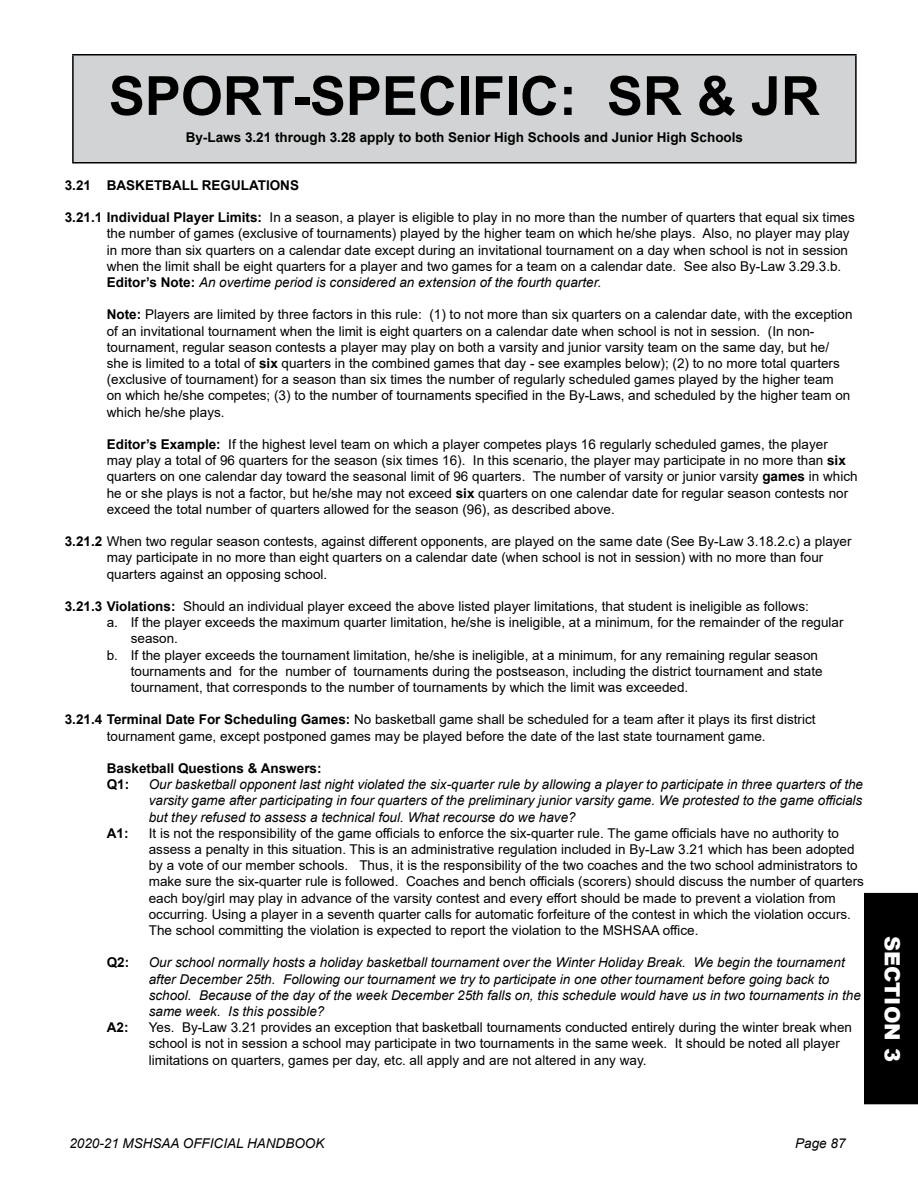
<style>
.page{position:relative;width:918px;height:1188px;background:#fff}
.page>*{position:absolute;margin:0;border:0;box-sizing:border-box;transform-origin:0 0}
.t1{font:700 54px "Arial";color:#000}
.t2{font:900 21px "Arial";color:#fff}
.t3{font:13.5px/16.2px "Arial";color:#000}
.t4{font:italic 13.5px/16.2px "Arial";color:#000;text-align:justify}
.t5{font:700 13.5px/16.2px "Arial";color:#000}
.s1{font-weight:700}
.s2{font-style:italic}
</style>
<div class="page">
<div style="left:864px;top:893px;width:54px;height:211px;background:#000"></div>
<div style="left:73px;top:55px;width:783px;height:108px;background:#d1d3d4"></div>
<hr style="left:72px;top:54px;width:785px;height:2px;background:#000">
<hr style="left:72px;top:56px;width:2px;height:106px;background:#000">
<hr style="left:855px;top:56px;width:2px;height:106px;background:#000">
<hr style="left:72px;top:162px;width:785px;height:2px;background:#000">
<h1 class="t1" style="left:109px;top:58px;width:713px">SPORT-SPECIFIC: SR &amp; JR</h1>
<p class="t5" style="left:186px;top:129px;width:559px">By-Laws 3.21 through 3.28 apply to both Senior High Schools and Junior High Schools</p>
<p class="t5" style="left:65px;top:177px;width:236px">3.21 BASKETBALL REGULATIONS</p>
<p class="t3" style="left:107px;top:209px;width:750px;text-indent:-42px"><span class="s1">3.21.1 Individual Player Limits:</span> In a season, a player is eligible to play in no more than the number of quarters that equal six times the number of games (exclusive of tournaments) played by the higher team on which he/she plays. Also, no player may play in more than six quarters on a calendar date except during an invitational tournament on a day when school is not in session when the limit shall be eight quarters for a player and two games for a team on a calendar date. See also By-Law 3.29.3.b.<br><span class="s1">Editor’s Note:</span> <span class="s2">An overtime period is considered an extension of the fourth quarter.</span></p>
<p class="t3" style="left:107px;top:307px;width:747px"><span class="s1">Note:</span> Players are limited by three factors in this rule: (1) to not more than six quarters on a calendar date, with the exception of an invitational tournament when the limit is eight quarters on a calendar date when school is not in session. (In non&shy;tournament, regular season contests a player may play on both a varsity and junior varsity team on the same day, but he/ she is limited to a total of <span class="s1">six</span> quarters in the combined games that day - see examples below); (2) to no more total quarters (exclusive of tournament) for a season than six times the number of regularly scheduled games played by the higher team<br>on which he/she competes; (3) to the number of tournaments specified in the By-Laws, and scheduled by the higher team on which he/she plays.</p>
<p class="t3" style="left:107px;top:436px;width:752px"><span class="s1">Editor’s Example:</span> If the highest level team on which a player competes plays 16 regularly scheduled games, the player<br>may play a total of 96 quarters for the season (six times 16). In this scenario, the player may participate in no more than <span class="s1">six </span>quarters on one calendar day toward the seasonal limit of 96 quarters. The number of varsity or junior varsity <span class="s1">games</span> in which he or she plays is not a factor, but he/she may not exceed <span class="s1">six</span> quarters on one calendar date for regular season contests nor exceed the total number of quarters allowed for the season (96), as described above.</p>
<p class="t3" style="left:107px;top:533px;width:746px;text-indent:-42px"><span class="s1">3.21.2</span> When two regular season contests, against different opponents, are played on the same date (See By-Law 3.18.2.c) a player may participate in no more than eight quarters on a calendar date (when school is not in session) with no more than four quarters against an opposing school.</p>
<p class="t3" style="left:65px;top:598px;width:746px"><span class="s1">3.21.3 Violations:</span> Should an individual player exceed the above listed player limitations, that student is ineligible as follows:</p>
<p class="t3" style="left:107px;top:614px;width:738px">a. If the player exceeds the maximum quarter limitation, he/she is ineligible, at a minimum, for the remainder of the regular</p>
<p class="t3" style="left:131px;top:631px;width:49px">season.</p>
<p class="t3" style="left:107px;top:647px;width:713px">b. If the player exceeds the tournament limitation, he/she is ineligible, at a minimum, for any remaining regular season</p>
<p class="t3" style="left:131px;top:663px;width:693px">tournaments and for the number of tournaments during the postseason, including the district tournament and state</p>
<p class="t3" style="left:131px;top:679px;width:559px">tournament, that corresponds to the number of tournaments by which the limit was exceeded.</p>
<p class="t3" style="left:65px;top:712px;width:752px;text-align:center"><span class="s1">3.21.4 Terminal Date For Scheduling Games:</span> No basketball game shall be scheduled for a team after it plays its first district tournament game, except postponed games may be played before the date of the last state tournament game.</p>
<p class="t5" style="left:107px;top:760px;width:216px">Basketball Questions &amp; Answers:<br>Q1:</p>
<p class="t4" style="left:149px;top:777px;width:716px">Our basketball opponent last night violated the six-quarter rule by allowing a player to participate in three quarters of the varsity game after participating in four quarters of the preliminary junior varsity game. We protested to the game officials but they refused to assess a technical foul. What recourse do we have?</p>
<p class="t5" style="left:107px;top:825px;width:23px">A1:</p>
<p class="t3" style="left:149px;top:825px;width:717px">It is not the responsibility of the game officials to enforce the six-quarter rule. The game officials have no authority to assess a penalty in this situation. This is an administrative regulation included in By-Law 3.21 which has been adopted by a vote of our member schools. Thus, it is the responsibility of the two coaches and the two school administrators to make sure the six-quarter rule is followed. Coaches and bench officials (scorers) should discuss the number of quarters each boy/girl may play in advance of the varsity contest and every effort should be made to prevent a violation from occurring. Using a player in a seventh quarter calls for automatic forfeiture of the contest in which the violation occurs.<br>The school committing the violation is expected to report the violation to the MSHSAA office.</p>
<p class="t5" style="left:107px;top:955px;width:24px">Q2:</p>
<p class="t4" style="left:149px;top:955px;width:714px;text-align:left">Our school normally hosts a holiday basketball tournament over the Winter Holiday Break. We begin the tournament after December 25th. Following our tournament we try to participate in one other tournament before going back to school. Because of the day of the week December 25th falls on, this schedule would have us in two tournaments in the same week. Is this possible?</p>
<p class="t5" style="left:107px;top:1020px;width:23px">A2:</p>
<p class="t3" style="left:149px;top:1019px;width:705px">Yes. By-Law 3.21 provides an exception that basketball tournaments conducted entirely during the winter break when school is not in session a school may participate in two tournaments in the same week. It should be noted all player limitations on quarters, games per day, etc. all apply and are not altered in any way.</p>
<h2 class="t2" style="left:908px;top:936px;width:127px;rotate:90deg">SECTION 3</h2>
<p class="t4" style="left:69px;top:1136px;width:257px">2020-21 MSHSAA OFFICIAL HANDBOOK</p>
<p class="t4" style="left:795px;top:1136px;width:52px">Page 87</p>
</div>
